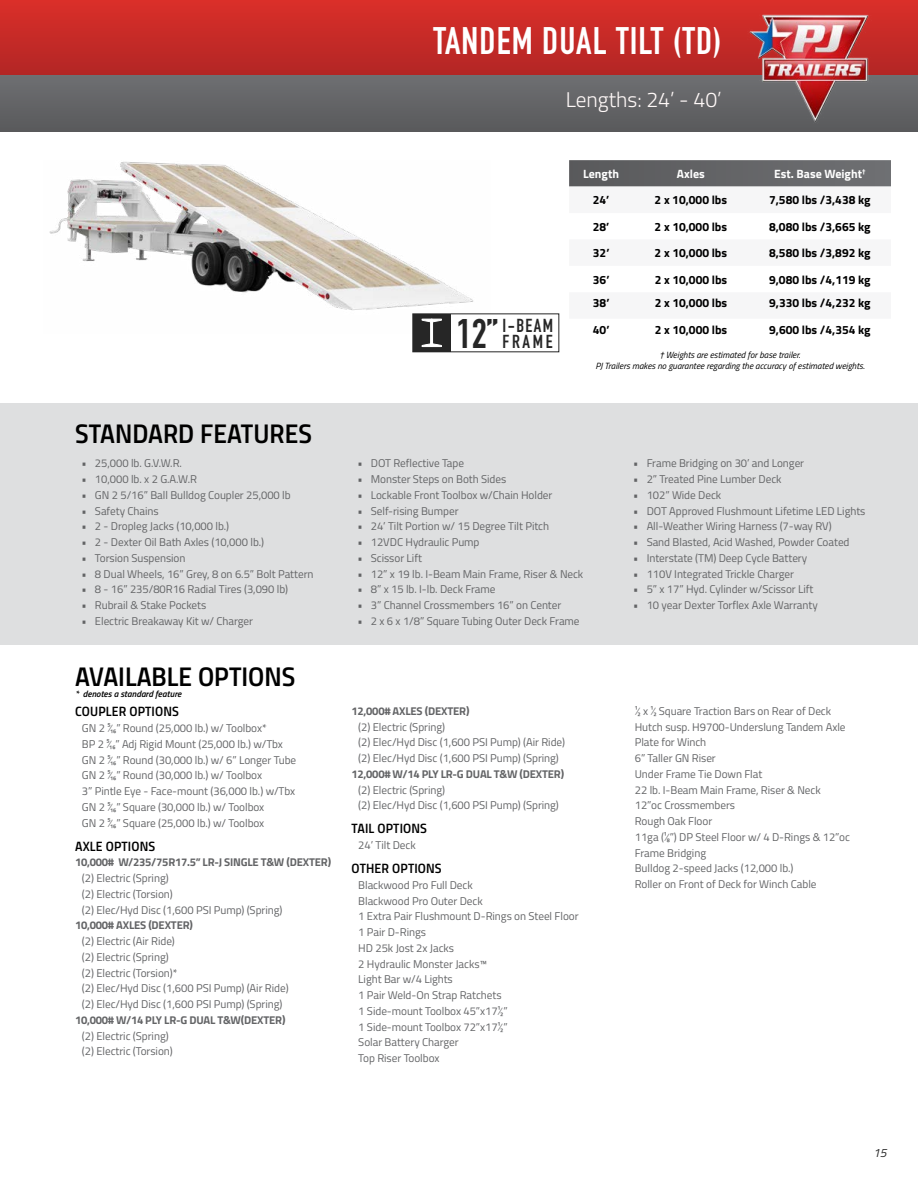
<style>
.page{position:relative;width:918px;height:1188px;background:#fff}
.page>*{position:absolute;margin:0;border:0;box-sizing:border-box;transform-origin:0 0}
.t1{font:700 37.8px "DIN Condensed";letter-spacing:.03em;color:#fff}
.t2{font:27px "Titillium Semibold Upright";color:#000}
.t3{font:300 21.3px "Titillium";color:#fff9f8}
.t4{font:700 18.6px/16.2px "DIN Condensed";letter-spacing:.145em;color:#262626;text-align:right}
.t5{font:13.5px "Titillium Semibold Upright";letter-spacing:.01em;color:#000}
.t6{font:700 12px "Titillium";color:#000}
.t7{font:700 12px "Titillium";color:#fff}
.t8{font:italic 12px "Titillium";color:#262626}
.t9{font:11.25px/15.8px "Titillium";letter-spacing:-.005em;color:#636466}
.t10{font:700 11.25px "Titillium";letter-spacing:-.015em;color:#636466}
.t11{font:italic 9px/10.8px "Titillium";color:#000;text-align:center}
.t12{font:italic 600 9px "Titillium";color:#000}
.s1{font-size:40.8px}
</style>
<div class="page">
<div style="left:0;top:74px;width:918px;height:57px;background:#646467"></div>
<div style="left:0;top:0;width:918px;height:74px;background:linear-gradient(to bottom,#db2f29,#b32625)"></div>
<img style="left:747px;top:14px;width:124px;height:108px">
<div style="left:0;top:404px;width:918px;height:241px;background:#dedfe0"></div>
<svg style="left:569px;top:160px;width:322px;height:27px;background:#68686b"></svg>
<img style="left:49px;top:162px;width:441px;height:152px">
<div style="left:413px;top:314px;width:38px;height:38px;background:#262626"></div>
<svg style="left:421px;top:318px;width:21px;height:30px"></svg>
<div style="left:412px;top:314px;width:147px;height:38px;border:1px solid #262626"></div>
<h1 class="t1" style="left:433px;top:15px;width:290px">TANDEM DUAL TILT (TD)</h1>
<h3 class="t3" style="left:566px;top:84px;width:157px">Lengths: 24’ - 40’</h3>
<h3 class="t4" style="left:457px;top:317px;width:98px">I-BEAM<br><span class="s1">12”</span>FRAME</h3>
<p class="t7" style="left:583px;top:165px;width:37px">Length</p>
<p class="t7" style="left:677px;top:165px;width:29px">Axles</p>
<p class="t7" style="left:774px;top:165px;width:93px">Est. Base Weight<sup>†</sup></p>
<p class="t6" style="left:593px;top:191px;width:18px">24’</p>
<p class="t6" style="left:655px;top:191px;width:74px">2 x 10,000 lbs</p>
<p class="t6" style="left:769px;top:191px;width:103px">7,580 lbs /3,438 kg</p>
<p class="t6" style="left:593px;top:217px;width:18px">28’</p>
<p class="t6" style="left:655px;top:217px;width:74px">2 x 10,000 lbs</p>
<p class="t6" style="left:769px;top:217px;width:103px">8,080 lbs /3,665 kg</p>
<p class="t6" style="left:593px;top:244px;width:18px">32’</p>
<p class="t6" style="left:655px;top:244px;width:74px">2 x 10,000 lbs</p>
<p class="t6" style="left:769px;top:244px;width:103px">8,580 lbs /3,892 kg</p>
<p class="t6" style="left:593px;top:270px;width:18px">36’</p>
<p class="t6" style="left:655px;top:270px;width:74px">2 x 10,000 lbs</p>
<p class="t6" style="left:769px;top:270px;width:103px">9,080 lbs /4,119 kg</p>
<p class="t6" style="left:593px;top:294px;width:18px">38’</p>
<p class="t6" style="left:655px;top:294px;width:74px">2 x 10,000 lbs</p>
<p class="t6" style="left:769px;top:294px;width:103px">9,330 lbs /4,232 kg</p>
<p class="t6" style="left:593px;top:320px;width:18px">40’</p>
<p class="t6" style="left:655px;top:320px;width:74px">2 x 10,000 lbs</p>
<p class="t6" style="left:769px;top:320px;width:103px">9,600 lbs /4,354 kg</p>
<p class="t11" style="left:595px;top:349px;width:271px">† Weights are estimated for base trailer.<br>PJ Trailers makes no guarantee regarding the accuracy of estimated weights.</p>
<h2 class="t2" style="left:75px;top:413px;width:238px">STANDARD FEATURES</h2>
<p class="t9" style="left:81px;top:455px;width:102px">• 25,000 lb. G.V.W.R.</p>
<p class="t9" style="left:81px;top:471px;width:117px">• 10,000 lb. x 2 G.A.W.R</p>
<p class="t9" style="left:81px;top:486px;width:211px">• GN 2 5/16” Ball Bulldog Coupler 25,000 lb</p>
<p class="t9" style="left:81px;top:502px;width:79px">• Safety Chains</p>
<p class="t9" style="left:81px;top:518px;width:149px">• 2 - Dropleg Jacks (10,000 lb.)</p>
<p class="t9" style="left:81px;top:534px;width:184px">• 2 - Dexter Oil Bath Axles (10,000 lb.)</p>
<p class="t9" style="left:81px;top:549px;width:106px">• Torsion Suspension</p>
<p class="t9" style="left:81px;top:565px;width:234px">• 8 Dual Wheels, 16” Grey, 8 on 6.5” Bolt Pattern</p>
<p class="t9" style="left:81px;top:581px;width:208px">• 8 - 16” 235/80R16 Radial Tires (3,090 lb)</p>
<p class="t9" style="left:81px;top:597px;width:126px">• Rubrail &amp; Stake Pockets</p>
<p class="t9" style="left:81px;top:612px;width:173px">• Electric Breakaway Kit w/ Charger</p>
<h2 class="t2" style="left:75px;top:656px;width:222px">AVAILABLE OPTIONS</h2>
<p class="t12" style="left:75px;top:687px;width:108px">* denotes a standard feature</p>
<p class="t5" style="left:75px;top:701px;width:105px">COUPLER OPTIONS</p>
<p class="t9" style="left:82px;top:720px;width:767px">GN 2 5/16” Round (25,000 lb.) w/ Toolbox* BP 2 5/16” Adj Rigid Mount (25,000 lb.) w/Tbx GN 2 5/16” Round (30,000 lb.) w/ 6” Longer Tube GN 2 5/16” Round (30,000 lb.) w/ Toolbox 3” Pintle Eye - Face-mount (36,000 lb.) w/Tbx<br>GN 2 5/16” Square (30,000 lb.) w/ Toolbox GN 2 5/16” Square (25,000 lb.) w/ Toolbox</p>
<p class="t5" style="left:75px;top:836px;width:82px">AXLE OPTIONS</p>
<p class="t10" style="left:75px;top:854px;width:258px">10,000# W/235/75R17.5” LR-J SINGLE T&amp;W (DEXTER)</p>
<p class="t9" style="left:82px;top:870px;width:202px">(2) Electric (Spring)<br>(2) Electric (Torsion)<br>(2) Elec/Hyd Disc (1,600 PSI Pump) (Spring)</p>
<p class="t10" style="left:75px;top:917px;width:119px">10,000# AXLES (DEXTER)</p>
<p class="t9" style="left:82px;top:933px;width:208px">(2) Electric (Air Ride)<br>(2) Electric (Spring)<br>(2) Electric (Torsion)*<br>(2) Elec/Hyd Disc (1,600 PSI Pump) (Air Ride) (2) Elec/Hyd Disc (1,600 PSI Pump) (Spring)</p>
<p class="t10" style="left:75px;top:1011px;width:212px">10,000# W/14 PLY LR-G DUAL T&amp;W(DEXTER)</p>
<p class="t9" style="left:82px;top:1027px;width:92px">(2) Electric (Spring) (2) Electric (Torsion)</p>
<p class="t9" style="left:357px;top:455px;width:108px">• DOT Reflective Tape</p>
<p class="t9" style="left:357px;top:471px;width:151px">• Monster Steps on Both Sides</p>
<p class="t9" style="left:357px;top:486px;width:197px">• Lockable Front Toolbox w/Chain Holder</p>
<p class="t9" style="left:357px;top:502px;width:103px">• Self-rising Bumper</p>
<p class="t9" style="left:357px;top:518px;width:193px">• 24’ Tilt Portion w/ 15 Degree Tilt Pitch</p>
<p class="t9" style="left:357px;top:534px;width:124px">• 12VDC Hydraulic Pump</p>
<p class="t9" style="left:357px;top:549px;width:66px">• Scissor Lift</p>
<p class="t9" style="left:357px;top:565px;width:228px">• 12” x 19 lb. I-Beam Main Frame, Riser &amp; Neck</p>
<p class="t9" style="left:357px;top:581px;width:140px">• 8” x 15 lb. I-lb. Deck Frame</p>
<p class="t9" style="left:357px;top:597px;width:206px">• 3” Channel Crossmembers 16” on Center</p>
<p class="t9" style="left:357px;top:612px;width:224px">• 2 x 6 x 1/8” Square Tubing Outer Deck Frame</p>
<p class="t10" style="left:352px;top:702px;width:119px">12,000# AXLES (DEXTER)</p>
<p class="t9" style="left:358px;top:718px;width:208px">(2) Electric (Spring)<br>(2) Elec/Hyd Disc (1,600 PSI Pump) (Air Ride) (2) Elec/Hyd Disc (1,600 PSI Pump) (Spring)</p>
<p class="t10" style="left:352px;top:765px;width:214px">12,000# W/14 PLY LR-G DUAL T&amp;W (DEXTER)</p>
<p class="t9" style="left:358px;top:781px;width:202px">(2) Electric (Spring)<br>(2) Elec/Hyd Disc (1,600 PSI Pump) (Spring)</p>
<p class="t5" style="left:352px;top:818px;width:77px">TAIL OPTIONS</p>
<p class="t9" style="left:358px;top:837px;width:59px">24’ Tilt Deck</p>
<p class="t5" style="left:352px;top:858px;width:92px">OTHER OPTIONS</p>
<p class="t9" style="left:358px;top:876px;width:222px">Blackwood Pro Full Deck<br>Blackwood Pro Outer Deck<br>1 Extra Pair Flushmount D-Rings on Steel Floor<br>1 Pair D-Rings<br>HD 25k Jost 2x Jacks<br>2 Hydraulic Monster Jacks™<br>Light Bar w/4 Lights<br>1 Pair Weld-On Strap Ratchets<br>1 Side-mount Toolbox 45”x17½”<br>1 Side-mount Toolbox 72”x17½”<br>Solar Battery Charger<br>Top Riser Toolbox</p>
<p class="t9" style="left:633px;top:455px;width:173px">• Frame Bridging on 30’ and Longer</p>
<p class="t9" style="left:633px;top:471px;width:150px">• 2” Treated Pine Lumber Deck</p>
<p class="t9" style="left:633px;top:486px;width:90px">• 102” Wide Deck</p>
<p class="t9" style="left:633px;top:502px;width:234px">• DOT Approved Flushmount Lifetime LED Lights</p>
<p class="t9" style="left:633px;top:518px;width:200px">• All-Weather Wiring Harness (7-way RV)</p>
<p class="t9" style="left:633px;top:534px;width:218px">• Sand Blasted, Acid Washed, Powder Coated</p>
<p class="t9" style="left:633px;top:549px;width:176px">• Interstate (TM) Deep Cycle Battery</p>
<p class="t9" style="left:633px;top:565px;width:162px">• 110V Integrated Trickle Charger</p>
<p class="t9" style="left:633px;top:581px;width:182px">• 5” x 17” Hyd. Cylinder w/Scissor Lift</p>
<p class="t9" style="left:633px;top:597px;width:186px">• 10 year Dexter Torflex Axle Warranty</p>
<p class="t9" style="left:635px;top:702px;width:771px">1/2 x 1/2 Square Traction Bars on Rear of Deck<br>Hutch susp. H9700-Underslung Tandem Axle<br>Plate for Winch<br>6” Taller GN Riser<br>Under Frame Tie Down Flat<br>22 lb. I-Beam Main Frame, Riser &amp; Neck<br>12”oc Crossmembers<br>Rough Oak Floor<br>11ga (1/8”) DP Steel Floor w/ 4 D-Rings &amp; 12”oc<br>Frame Bridging<br>Bulldog 2-speed Jacks (12,000 lb.)<br>Roller on Front of Deck for Winch Cable</p>
<p class="t8" style="left:873px;top:1144px;width:15px">15</p>
</div>
